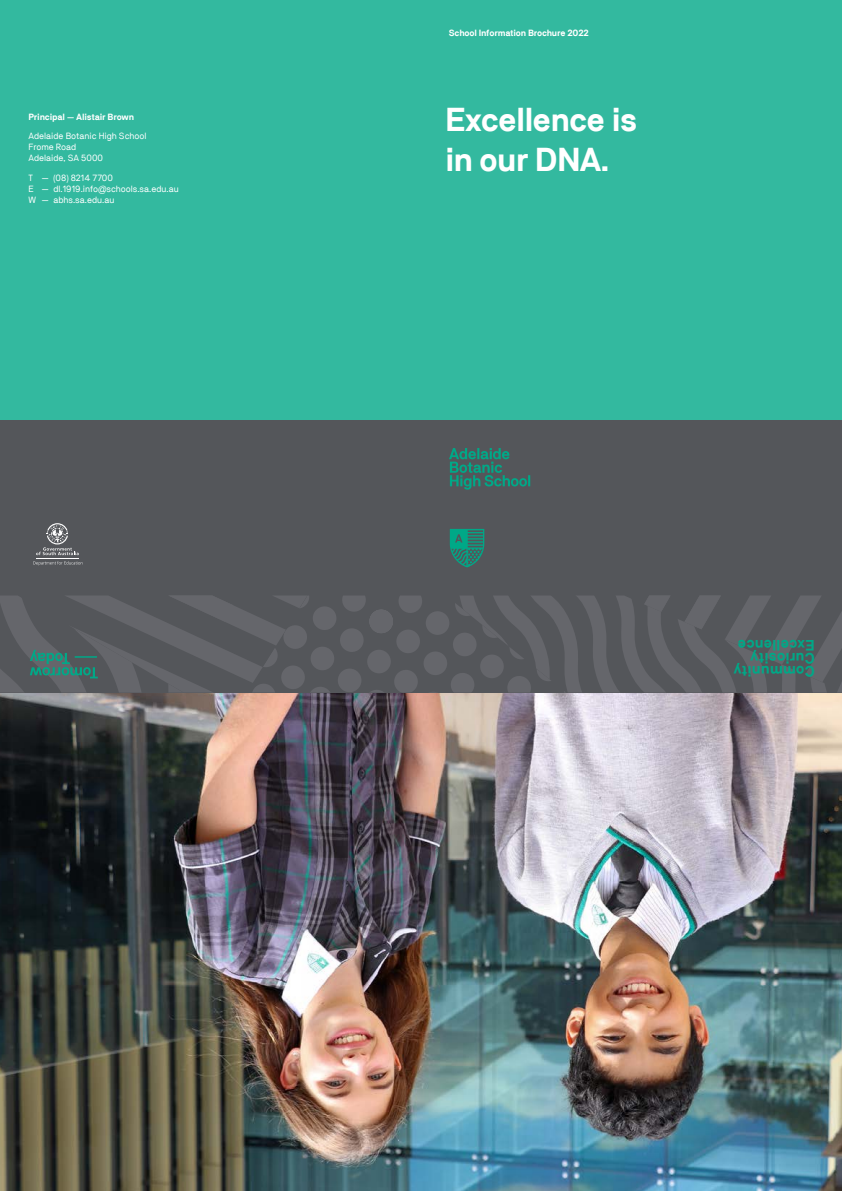
<style>
.page{position:relative;width:842px;height:1191px;background:#fff}
.page>*{position:absolute;margin:0;border:0;box-sizing:border-box;transform-origin:0 0}
.t1{font:700 33px/40px "NB Akademie Std";letter-spacing:-.03em;color:#fff}
.t2{font:700 15px/13px "NB Akademie Std";color:#00a887}
.t3{font:9px/11px "NB Akademie Std";color:#fff}
.t4{font:700 9px "NB Akademie Std";letter-spacing:-.02em;color:#fff}
</style>
<div class="page">
<div style="left:0;top:0;width:842px;height:420px;background:#33b99f"></div>
<div style="left:0;top:420px;width:842px;height:175px;background:#54565a"></div>
<svg style="left:449px;top:448px;width:81px;height:41px"></svg>
<svg style="left:450px;top:529px;width:34px;height:38px"></svg>
<hr style="left:36px;top:558px;width:43px;height:1px;background:#fff">
<svg style="left:33px;top:561px;width:49px;height:4px"></svg>
<svg style="left:36px;top:523px;width:43px;height:32px"></svg>
<img style="left:0;top:692px;width:842px;height:499px">
<svg style="left:0;top:595px;width:842px;height:97px"></svg>
<p class="t4" style="left:28px;top:111px;width:107px">Principal — Alistair Brown</p>
<p class="t3" style="left:28px;top:130px;width:120px">Adelaide Botanic High School<br>Frome Road<br>Adelaide, SA 5000</p>
<p class="t3" style="left:28px;top:172px;width:152px">T — (08) 8214 7700<br>E — dl.1919.info@schools.sa.edu.au<br>W — abhs.sa.edu.au</p>
<p class="t4" style="left:449px;top:27px;width:141px">School Information Brochure 2022</p>
<h1 class="t1" style="left:445px;top:100px;width:194px">Excellence is in our DNA.</h1>
<h2 class="t2" style="left:815px;top:678px;width:83px;rotate:-180deg">Community<br>Curiosity<br>Excellence</h2>
</div>
